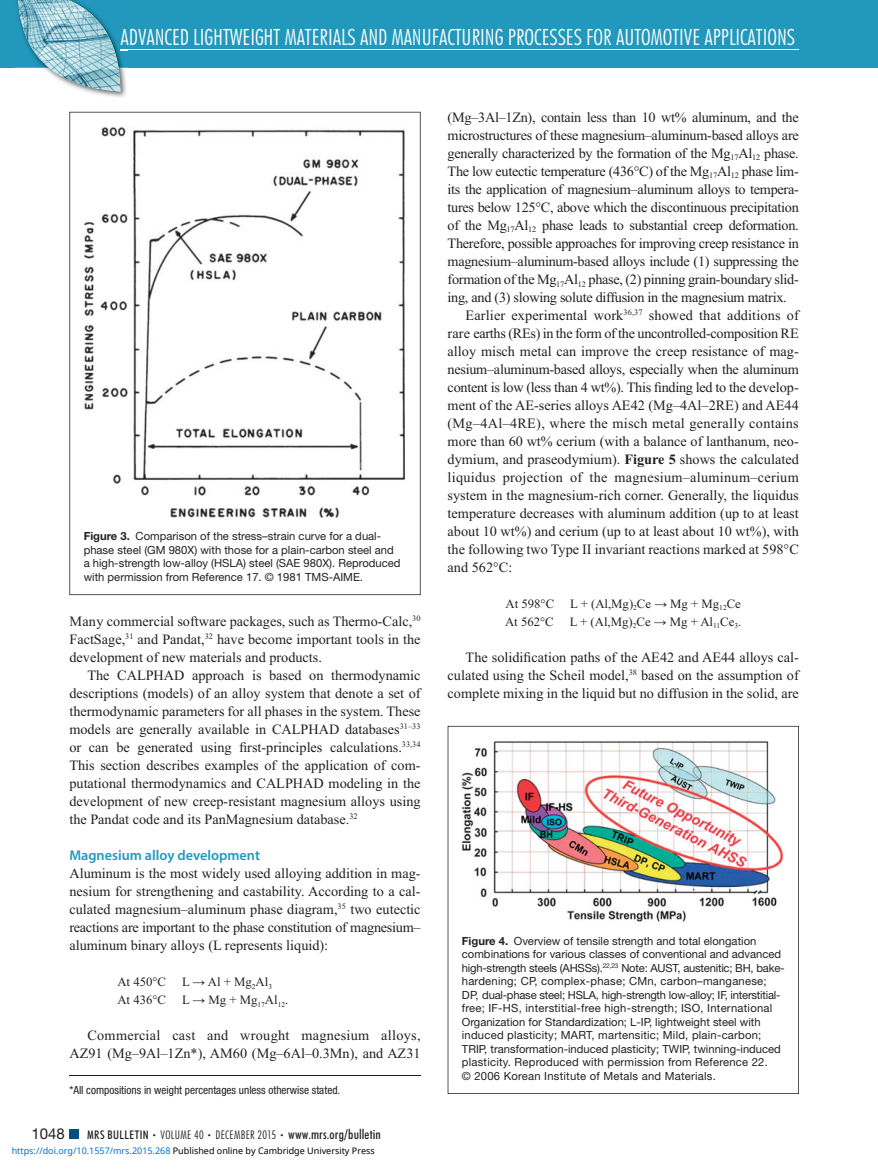
<style>
.page{position:relative;width:878px;height:1175px;background:#fff}
.page>*{position:absolute;margin:0;border:0;box-sizing:border-box;transform-origin:0 0}
.t1{font:300 condensed 22.5px "Futura BT";color:#fff}
.t2{font:15px "Helvetica Neue LT Std";color:#231f20}
.t3{font:14.25px/18px "Times New Roman";color:#231f20}
.t4{font:14.25px "Times New Roman";letter-spacing:-.02em;color:#231f20}
.t5{font:14.25px/18px "Times New Roman";letter-spacing:.02em;color:#231f20;text-align:right}
.t6{font:12.75px "Times New Roman";color:#231f20}
.t7{font:300 condensed 12px "Futura BT";letter-spacing:.025em;color:#231f20}
.t8{font:11.25px/13.5px "Helvetica Neue LT Std";color:#231f20}
.t9{font:condensed 11.25px "Helvetica Neue";color:#231f20}
.t10{font:9px "Noto Sans";color:#000}
.s1{font-weight:700}
.s2{font-family:"Myriad Pro";font-weight:600;color:#2198bc}
.s3{font-weight:500}
.s4{font-size:7.5px}
.s5{font-weight:500;font-size:13.5px}
.s6{color:#0172cf}
</style>
<div class="page">
<div style="left:0;top:0;width:878px;height:68px;background:#2198bc"></div>
<hr style="left:121px;top:50px;width:678px;height:1px;background:#fff">
<div style="left:69px;top:1130px;width:9px;height:8px;background:#005080"></div>
<img style="left:89px;top:92px;width:37px;height:5px">
<svg style="left:120px;top:49px;width:7px;height:43px"></svg>
<img style="left:17px;top:0;width:103px;height:92px">
<svg style="left:69px;top:112px;width:351px;height:483px"></svg>
<svg style="left:447px;top:726px;width:351px;height:368px"></svg>
<hr style="left:69px;top:1075px;width:351px;height:1px;background:#231f20">
<p class="t1" style="left:121px;top:29px;width:676px">ADVANCED LIGHTWEIGHT MATERIALS AND MANUFACTURING PROCESSES FOR AUTOMOTIVE APPLICATIONS</p>
<p class="t8" style="left:84px;top:531px;width:318px"><span class="s1">Figure 3.</span> Comparison of the stress–strain curve for a dual&shy;phase steel (GM 980X) with those for a plain-carbon steel and a high-strength low-alloy (HSLA) steel (SAE 980X). Reproduced with permission from Reference 17. © 1981 TMS-AIME.</p>
<p class="t3" style="left:69px;top:613px;width:353px">Many commercial software packages, such as Thermo-Calc, <sup>30</sup></p>
<p class="t3" style="left:69px;top:631px;width:352px">FactSage, <sup>31</sup> and Pandat, <sup>32</sup> have become important tools in the</p>
<p class="t3" style="left:69px;top:649px;width:254px">development of new materials and products.</p>
<p class="t3" style="left:87px;top:667px;width:335px">The CALPHAD approach is based on thermodynamic</p>
<p class="t3" style="left:69px;top:685px;width:353px">descriptions (models) of an alloy system that denote a set of</p>
<p class="t3" style="left:69px;top:703px;width:353px">thermodynamic parameters for all phases in the system. These</p>
<p class="t3" style="left:69px;top:721px;width:352px">models are generally available in CALPHAD databases <sup>31</sup> <sup>–</sup> <sup>33</sup></p>
<p class="t3" style="left:69px;top:739px;width:353px">or can be generated using first-principles calculations. <sup>33</sup> <sup>,</sup> <sup>34</sup></p>
<p class="t3" style="left:69px;top:757px;width:353px">This section describes examples of the application of com-</p>
<p class="t3" style="left:69px;top:775px;width:353px">putational thermodynamics and CALPHAD modeling in the</p>
<p class="t3" style="left:69px;top:793px;width:353px">development of new creep-resistant magnesium alloys using</p>
<p class="t3" style="left:69px;top:811px;width:290px">the Pandat code and its PanMagnesium database. <sup>32</sup></p>
<p class="t3" style="left:69px;top:847px;width:353px"><span class="s2">Magnesium alloy development<br></span>Aluminum is the most widely used alloying addition in mag&shy;nesium for strengthening and castability. According to a cal&shy;culated magnesium–aluminum phase diagram, <sup>35</sup> two eutectic reactions are important to the phase constitution of magnesium– aluminum binary alloys (L represents liquid):</p>
<p class="t6" style="left:117px;top:976px;width:50px">At 450°C</p>
<p class="t6" style="left:182px;top:976px;width:91px">L → Al + Mg <sub>2</sub> Al <sub>3</sub></p>
<p class="t6" style="left:117px;top:994px;width:50px">At 436°C</p>
<p class="t6" style="left:182px;top:994px;width:108px">L → Mg + Mg <sub>17</sub> Al <sub>12</sub> .</p>
<p class="t5" style="left:69px;top:1027px;width:353px">Commercial cast and wrought magnesium alloys,<br>AZ91 (Mg–9Al–1Zn*), AM60 (Mg–6Al–0.3Mn), and AZ31</p>
<p class="t9" style="left:69px;top:1085px;width:272px">* All compositions in weight percentages unless otherwise stated.</p>
<p class="t2" style="left:32px;top:1128px;width:35px">1048</p>
<p class="t7" style="left:87px;top:1130px;width:295px"><span class="s3">MRS BULLETIN</span> <span class="s4">•</span> VOLUME 40 <span class="s4">•</span> DECEMBER 2015 <span class="s4">•</span> <span class="s5">www.mrs.org/bulletin</span></p>
<p class="t10" style="left:12px;top:1143px;width:364px"><span class="s6">https://doi.org/10.1557/mrs.2015.268</span> Published online by Cambridge University Press</p>
<p class="t4" style="left:447px;top:111px;width:353px">(Mg–3Al–1Zn), contain less than 10 wt% aluminum, and the</p>
<p class="t4" style="left:447px;top:129px;width:353px">microstructures of these magnesium–aluminum-based alloys are</p>
<p class="t4" style="left:447px;top:147px;width:353px">generally characterized by the formation of the Mg <sub>17</sub> Al <sub>12</sub> phase.</p>
<p class="t4" style="left:447px;top:165px;width:352px">The low eutectic temperature (436°C) of the Mg <sub>17</sub> Al <sub>12</sub> phase lim-</p>
<p class="t4" style="left:447px;top:183px;width:353px">its the application of magnesium–aluminum alloys to tempera-</p>
<p class="t4" style="left:447px;top:201px;width:353px">tures below 125°C, above which the discontinuous precipitation</p>
<p class="t4" style="left:447px;top:219px;width:353px">of the Mg <sub>17</sub> Al <sub>12</sub> phase leads to substantial creep deformation.</p>
<p class="t4" style="left:447px;top:237px;width:353px">Therefore, possible approaches for improving creep resistance in</p>
<p class="t4" style="left:447px;top:255px;width:353px">magnesium–aluminum-based alloys include (1) suppressing the</p>
<p class="t4" style="left:447px;top:273px;width:353px">formation of the Mg <sub>17</sub> Al <sub>12</sub> phase, (2) pinning grain-boundary slid-</p>
<p class="t4" style="left:447px;top:291px;width:340px">ing, and (3) slowing solute diffusion in the magnesium matrix.</p>
<p class="t3" style="left:465px;top:307px;width:335px">Earlier experimental work <sup>36</sup> <sup>,</sup> <sup>37</sup> showed that additions of</p>
<p class="t4" style="left:447px;top:327px;width:353px">rare earths (REs) in the form of the uncontrolled-composition RE</p>
<p class="t3" style="left:447px;top:343px;width:353px">alloy misch metal can improve the creep resistance of mag-</p>
<p class="t4" style="left:447px;top:363px;width:353px">nesium–aluminum-based alloys, especially when the aluminum</p>
<p class="t4" style="left:447px;top:381px;width:353px">content is low (less than 4 wt%). This finding led to the develop-</p>
<p class="t3" style="left:447px;top:397px;width:353px">ment of the AE-series alloys AE42 (Mg–4Al–2RE) and AE44</p>
<p class="t5" style="left:447px;top:415px;width:353px">(Mg–4Al–4RE), where the misch metal generally contains</p>
<p class="t3" style="left:447px;top:433px;width:353px">more than 60 wt% cerium (with a balance of lanthanum, neo-</p>
<p class="t3" style="left:447px;top:451px;width:353px">dymium, and praseodymium). <span class="s1">Figure 5</span> shows the calculated</p>
<p class="t5" style="left:447px;top:469px;width:353px">liquidus projection of the magnesium–aluminum–cerium</p>
<p class="t3" style="left:447px;top:487px;width:353px">system in the magnesium-rich corner. Generally, the liquidus</p>
<p class="t3" style="left:447px;top:505px;width:353px">temperature decreases with aluminum addition (up to at least</p>
<p class="t3" style="left:447px;top:523px;width:353px">about 10 wt%) and cerium (up to at least about 10 wt%), with</p>
<p class="t3" style="left:447px;top:541px;width:353px">the following two Type II invariant reactions marked at 598°C</p>
<p class="t3" style="left:447px;top:559px;width:66px">and 562°C:</p>
<p class="t6" style="left:505px;top:598px;width:50px">At 598°C</p>
<p class="t6" style="left:570px;top:598px;width:172px">L + (Al,Mg) <sub>2</sub> Ce → Mg + Mg <sub>12</sub> Ce</p>
<p class="t6" style="left:505px;top:616px;width:50px">At 562°C</p>
<p class="t6" style="left:569px;top:616px;width:173px">L + (Al,Mg) <sub>2</sub> Ce → Mg + Al <sub>11</sub> Ce <sub>3</sub> .</p>
<p class="t3" style="left:447px;top:649px;width:353px;text-align:justify;text-indent:18px">The solidification paths of the AE42 and AE44 alloys cal&shy;culated using the Scheil model, <sup>38</sup> based on the assumption of complete mixing in the liquid but no diffusion in the solid, are</p>
<p class="t8" style="left:462px;top:935px;width:324px"><span class="s1">Figure 4.</span> Overview of tensile strength and total elongation combinations for various classes of conventional and advanced high-strength steels (AHSSs). <sup>22</sup> <sup>,</sup> <sup>23</sup> Note: AUST, austenitic; BH, bake&shy;hardening; CP, complex-phase; CMn, carbon–manganese; DP, dual-phase steel; HSLA, high-strength low-alloy; IF, interstitial&shy;free; IF-HS, interstitial-free high-strength; ISO, International Organization for Standardization; L-IP, lightweight steel with induced plasticity; MART, martensitic; Mild, plain-carbon; TRIP, transformation-induced plasticity; TWIP, twinning-induced plasticity. Reproduced with permission from Reference 22.<br>© 2006 Korean Institute of Metals and Materials.</p>
</div>
